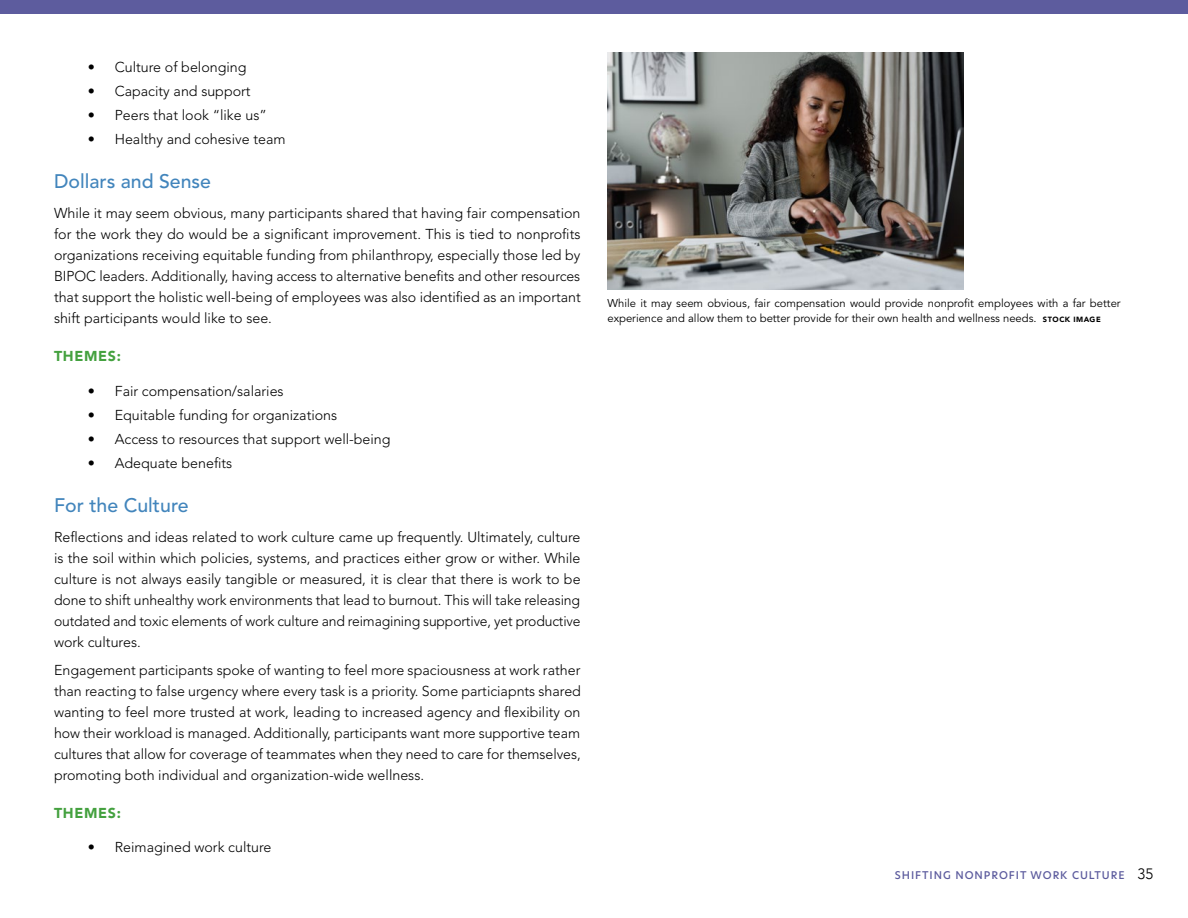
<style>
.page{position:relative;width:1188px;height:918px;background:#fff}
.page>*{position:absolute;margin:0;border:0;box-sizing:border-box;transform-origin:0 0}
.t1{font:500 19.5px "Avenir LT Std";color:#4285bc}
.t2{font:300 15px "Avenir";color:#000}
.t3{font:300 14.25px/21px "Avenir LT Std";color:#000;text-align:justify}
.t4{font:900 14.25px "Avenir LT Std";letter-spacing:.05em;color:#44a13f}
.t5{font:11.25px/15px "Avenir LT Std";letter-spacing:.005em;color:#000}
.t6{font:500 10.5px "Hero New";letter-spacing:.09em;color:#5d5c9e}
.s1{font-weight:900;font-size:7.5px}
.s2{font-family:"Hero New";font-weight:500;font-size:10.5px;color:#5d5c9e}
</style>
<div class="page">
<div style="left:0;top:0;width:1188px;height:14px;background:#5d5c9e"></div>
<img style="left:607px;top:53px;width:356px;height:237px">
<p class="t3" style="left:88px;top:56px;width:160px">• Culture of belonging</p>
<p class="t3" style="left:88px;top:80px;width:164px">• Capacity and support</p>
<p class="t3" style="left:88px;top:104px;width:181px">• Peers that look “like us”</p>
<p class="t3" style="left:88px;top:128px;width:199px">• Healthy and cohesive team</p>
<h1 class="t1" style="left:54px;top:170px;width:159px">Dollars and Sense</h1>
<p class="t3" style="left:54px;top:203px;width:528px">While it may seem obvious, many participants shared that having fair compensation for the work they do would be a significant improvement. This is tied to nonprofits organizations receiving equitable funding from philanthropy, especially those led by BIPOC leaders. Additionally, having access to alternative benefits and other resources that support the holistic well-being of employees was also identified as an important shift participants would like to see.</p>
<p class="t4" style="left:54px;top:348px;width:69px">THEMES:</p>
<p class="t3" style="left:88px;top:380px;width:197px">• Fair compensation/salaries</p>
<p class="t3" style="left:88px;top:404px;width:251px">• Equitable funding for organizations</p>
<p class="t3" style="left:88px;top:428px;width:304px">• Access to resources that support well-being</p>
<p class="t3" style="left:88px;top:452px;width:146px">• Adequate benefits</p>
<h1 class="t1" style="left:54px;top:494px;width:136px">For the Culture</h1>
<p class="t3" style="left:54px;top:527px;width:528px">Reflections and ideas related to work culture came up frequently. Ultimately, culture is the soil within which policies, systems, and practices either grow or wither. While culture is not always easily tangible or measured, it is clear that there is work to be done to shift unhealthy work environments that lead to burnout. This will take releasing outdated and toxic elements of work culture and reimagining supportive, yet productive work cultures.</p>
<p class="t3" style="left:54px;top:660px;width:528px">Engagement participants spoke of wanting to feel more spaciousness at work rather than reacting to false urgency where every task is a priority. Some particiapnts shared wanting to feel more trusted at work, leading to increased agency and flexibility on how their workload is managed. Additionally, participants want more supportive team cultures that allow for coverage of teammates when they need to care for themselves, promoting both individual and organization-wide wellness.</p>
<p class="t4" style="left:54px;top:804px;width:69px">THEMES:</p>
<p class="t3" style="left:88px;top:837px;width:185px">• Reimagined work culture</p>
<p class="t5" style="left:608px;top:296px;width:515px">While it may seem obvious, fair compensation would provide nonprofit employees with a far better experience and allow them to better provide for their own health and wellness needs. <span class="s1">STOCK IMAGE</span></p>
<p class="t6" style="left:895px;top:867px;width:48px">SHIFTING</p>
<p class="t6" style="left:955px;top:867px;width:10px">NONPRO</p>
<p class="t6" style="left:1009px;top:867px;width:95px">FIT WORK CU LTUR</p>
<p class="t2" style="left:1119px;top:865px;width:36px"><span class="s2">E</span> 35</p>
</div>
